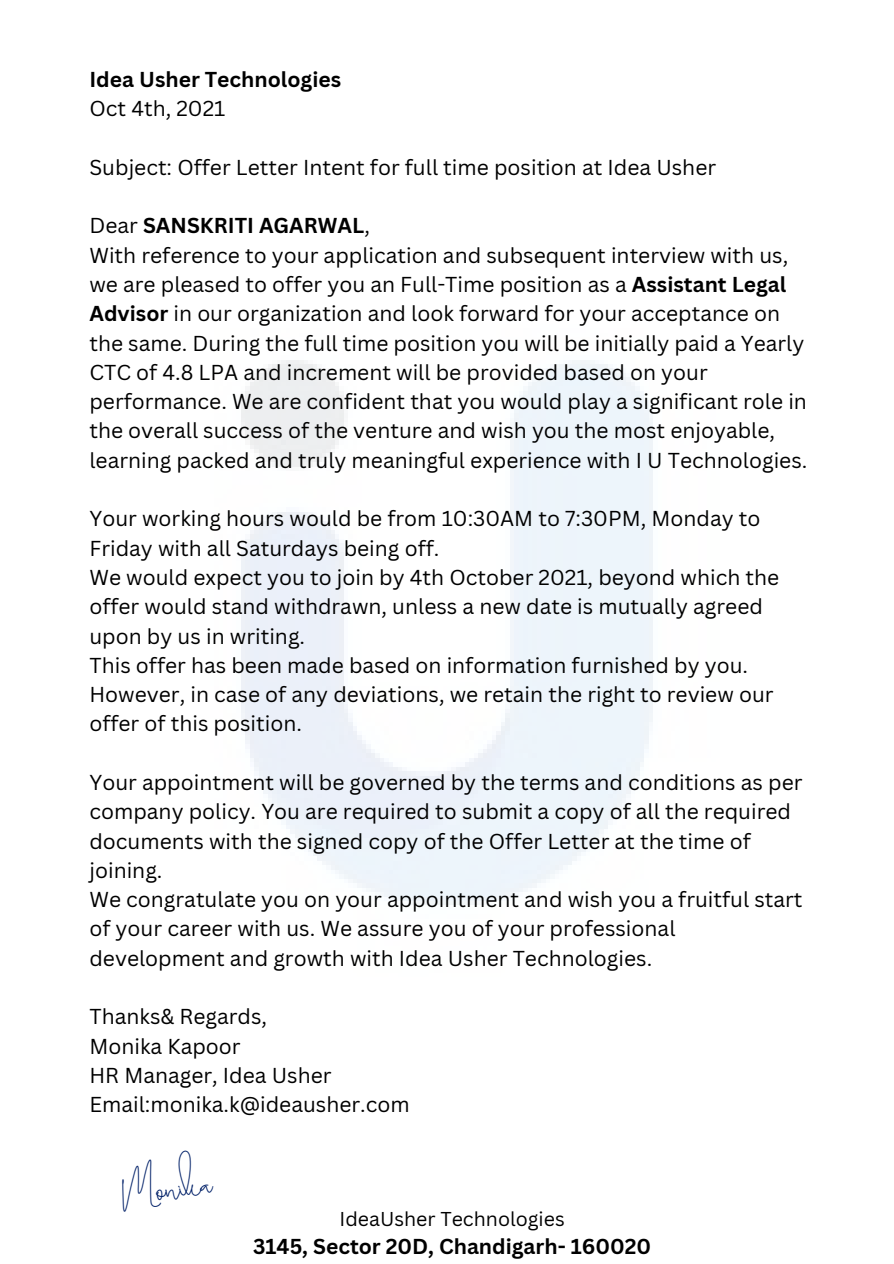
<style>
.page{position:relative;width:894px;height:1264px;background:#fff}
.page>*{position:absolute;margin:0;border:0;box-sizing:border-box;transform-origin:0 0}
.t1{font:36px "Brilliant Signature 3 regular";color:#012068}
.t2{font:21px/29.2px "Canva Sans";color:#000}
.t3{font:700 21px "Canva Sans";color:#000}
.t4{font:19.5px "Canva Sans";color:#000}
.s1{font-weight:700}
</style>
<div class="page">
<p class="t3" style="left:89px;top:65px;width:253px">Idea Usher Technologies</p>
<p class="t2" style="left:89px;top:93px;width:137px">Oct 4th, 2021</p>
<p class="t2" style="left:89px;top:152px;width:628px">Subject: Offer Letter Intent for full time position at Idea Usher</p>
<p class="t2" style="left:89px;top:211px;width:719px">Dear <span class="s1">SANSKRITI AGARWAL</span>,<br>With reference to your application and subsequent interview with us, we are pleased to offer you an Full-Time position as a <span class="s1">Assistant Legal Advisor</span> in our organization and look forward for your acceptance on the same. During the full time position you will be initially paid a Yearly CTC of 4.8 LPA and increment will be provided based on your performance. We are confident that you would play a significant role in the overall success of the venture and wish you the most enjoyable, learning packed and truly meaningful experience with I U Technologies.</p>
<p class="t2" style="left:89px;top:503px;width:691px">Your working hours would be from 10:30AM to 7:30PM, Monday to Friday with all Saturdays being off.<br>We would expect you to join by 4th October 2021, beyond which the offer would stand withdrawn, unless a new date is mutually agreed upon by us in writing.<br>This offer has been made based on information furnished by you.<br>However, in case of any deviations, we retain the right to review our offer of this position.</p>
<p class="t2" style="left:89px;top:767px;width:714px">Your appointment will be governed by the terms and conditions as per company policy. You are required to submit a copy of all the required documents with the signed copy of the Offer Letter at the time of joining.<br>We congratulate you on your appointment and wish you a fruitful start of your career with us. We assure you of your professional development and growth with Idea Usher Technologies.</p>
<p class="t2" style="left:89px;top:1001px;width:322px">Thanks&amp; Regards,<br>Monika Kapoor<br>HR Manager, Idea Usher<br>Email:monika.k@ideausher.com</p>
<h1 class="t1" style="left:118px;top:1177px;width:95px;rotate:-8deg">Monika</h1>
<p class="t4" style="left:339px;top:1205px;width:227px">IdeaUsher Technologies</p>
<p class="t3" style="left:253px;top:1231px;width:399px">3145, Sector 20D, Chandigarh- 160020</p>
</div>
